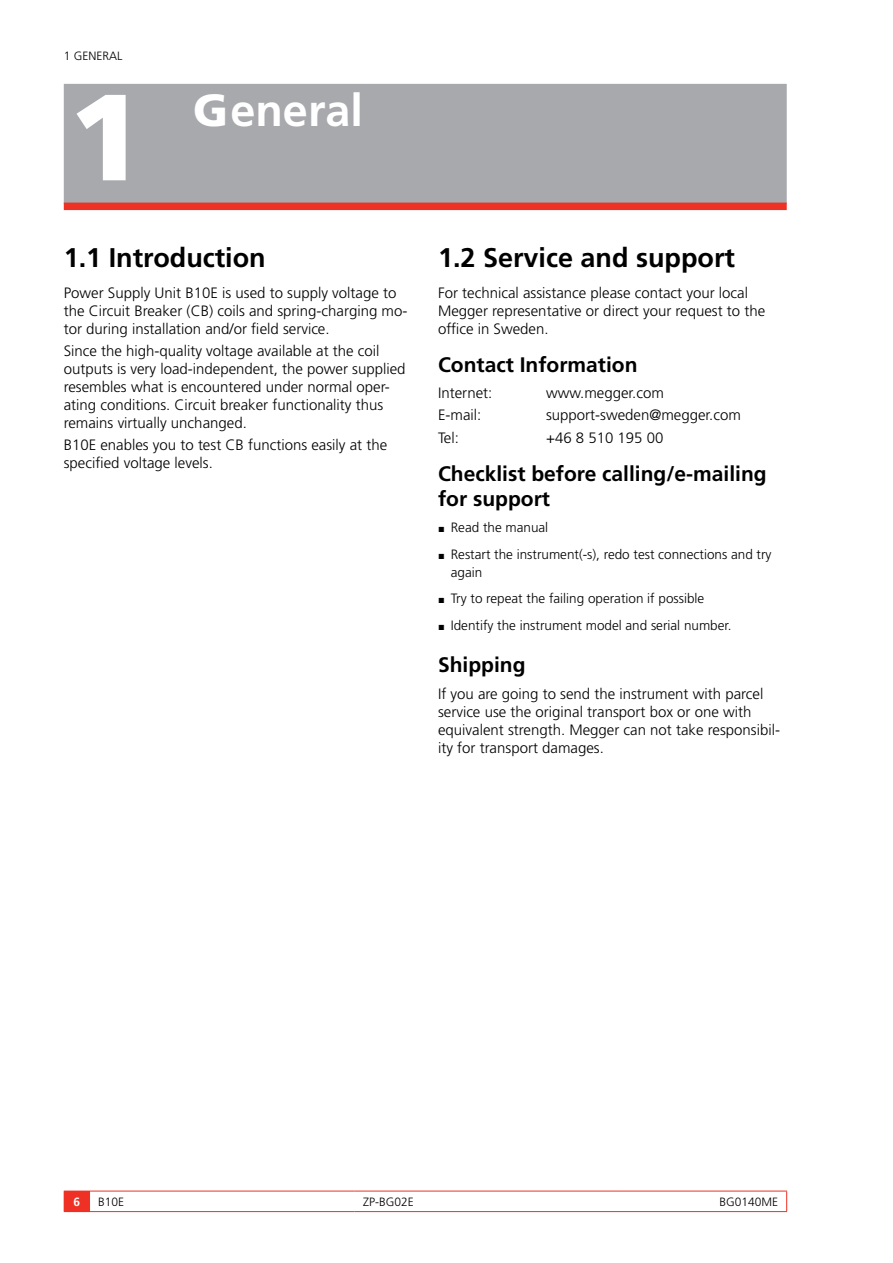
<style>
.page{position:relative;width:893px;height:1263px;background:#fff}
.page>*{position:absolute;margin:0;border:0;box-sizing:border-box;transform-origin:0 0}
.t1{font:900 122.4px "Frutiger LT Std";color:#fff}
.t2{font:700 45px "Frutiger LT Std";color:#fff}
.t3{font:700 27px "Frutiger LT Std";color:#000}
.t4{font:700 21px/25.2px "Frutiger LT Std";color:#000}
.t5{font:300 15px/18px "Frutiger LT Std";color:#000}
.t6{font:300 13.5px/18px "Frutiger LT Std";color:#000}
.t7{font:300 12px "Frutiger LT Std";color:#000}
.t8{font:700 12px "Frutiger LT Std";color:#fff}
.s1{font-weight:900}
</style>
<div class="page">
<div style="left:64px;top:84px;width:723px;height:120px;background:#a7a9ac"></div>
<div style="left:64px;top:203px;width:723px;height:7px;background:#ee3124"></div>
<svg style="left:64px;top:1191px;width:26px;height:21px"></svg>
<hr style="left:90px;top:1191px;width:265px;height:1px;background:#ee3124">
<hr style="left:90px;top:1211px;width:265px;height:1px;background:#ee3124">
<hr style="left:355px;top:1191px;width:265px;height:1px;background:#ee3124">
<hr style="left:355px;top:1211px;width:265px;height:1px;background:#ee3124">
<hr style="left:620px;top:1191px;width:167px;height:1px;background:#ee3124">
<svg style="left:786px;top:1191px;width:1px;height:20px"></svg>
<hr style="left:620px;top:1211px;width:167px;height:1px;background:#ee3124">
<p class="t7" style="left:64px;top:49px;width:27px">1 Genera</p>
<p class="t7" style="left:117px;top:49px;width:7px">l</p>
<h1 class="t1" style="left:69px;top:64px;width:76px">1</h1>
<h2 class="t2" style="left:193px;top:84px;width:171px"><span class="s1">G</span>eneral</h2>
<h3 class="t3" style="left:64px;top:242px;width:204px">1.1 Introduction</h3>
<p class="t5" style="left:64px;top:284px;width:345px">Power Supply Unit B10E is used to supply voltage to the Circuit Breaker (CB) coils and spring-charging mo&shy;tor during installation and/or field service.</p>
<p class="t5" style="left:64px;top:342px;width:343px">Since the high-quality voltage available at the coil outputs is very load-independent, the power supplied resembles what is encountered under normal oper&shy;ating conditions. Circuit breaker functionality thus remains virtually unchanged.</p>
<p class="t5" style="left:64px;top:436px;width:325px">B10E enables you to test CB functions easily at the specified voltage levels.</p>
<h3 class="t3" style="left:438px;top:242px;width:299px">1.2 Service and support</h3>
<p class="t5" style="left:438px;top:284px;width:329px">For technical assistance please contact your local<br>Megger representative or direct your request to the office in Sweden.</p>
<h3 class="t4" style="left:438px;top:352px;width:201px">Contact Information</h3>
<p class="t5" style="left:438px;top:384px;width:56px">Internet:</p>
<p class="t5" style="left:546px;top:384px;width:119px">www.megger.com</p>
<p class="t5" style="left:438px;top:406px;width:45px">E-mail:</p>
<p class="t5" style="left:546px;top:406px;width:196px">support-sweden@megger.com</p>
<p class="t5" style="left:438px;top:429px;width:22px">Tel:</p>
<p class="t5" style="left:546px;top:429px;width:119px">+46 8 510 195 00</p>
<h3 class="t4" style="left:438px;top:461px;width:330px">Checklist before calling/e-mailing for support</h3>
<p class="t6" style="left:438px;top:519px;width:112px">▪ Read the manual</p>
<p class="t6" style="left:451px;top:545px;width:322px;text-indent:-13px">▪ Restart the instrument(-s), redo test connections and try again</p>
<p class="t6" style="left:438px;top:590px;width:268px">▪ Try to repeat the failing operation if possible</p>
<p class="t6" style="left:438px;top:616px;width:295px">▪ Identify the instrument model and serial number.</p>
<h3 class="t4" style="left:438px;top:652px;width:89px">Shipping</h3>
<p class="t5" style="left:438px;top:685px;width:344px">If you are going to send the instrument with parcel service use the original transport box or one with equivalent strength. Megger can not take responsibil&shy;ity for transport damages.</p>
<p class="t8" style="left:73px;top:1194px;width:8px">6</p>
<p class="t7" style="left:98px;top:1195px;width:28px">B10E</p>
<p class="t7" style="left:363px;top:1195px;width:52px">ZP-BG02E</p>
<p class="t7" style="left:719px;top:1195px;width:60px">BG0140ME</p>
</div>
